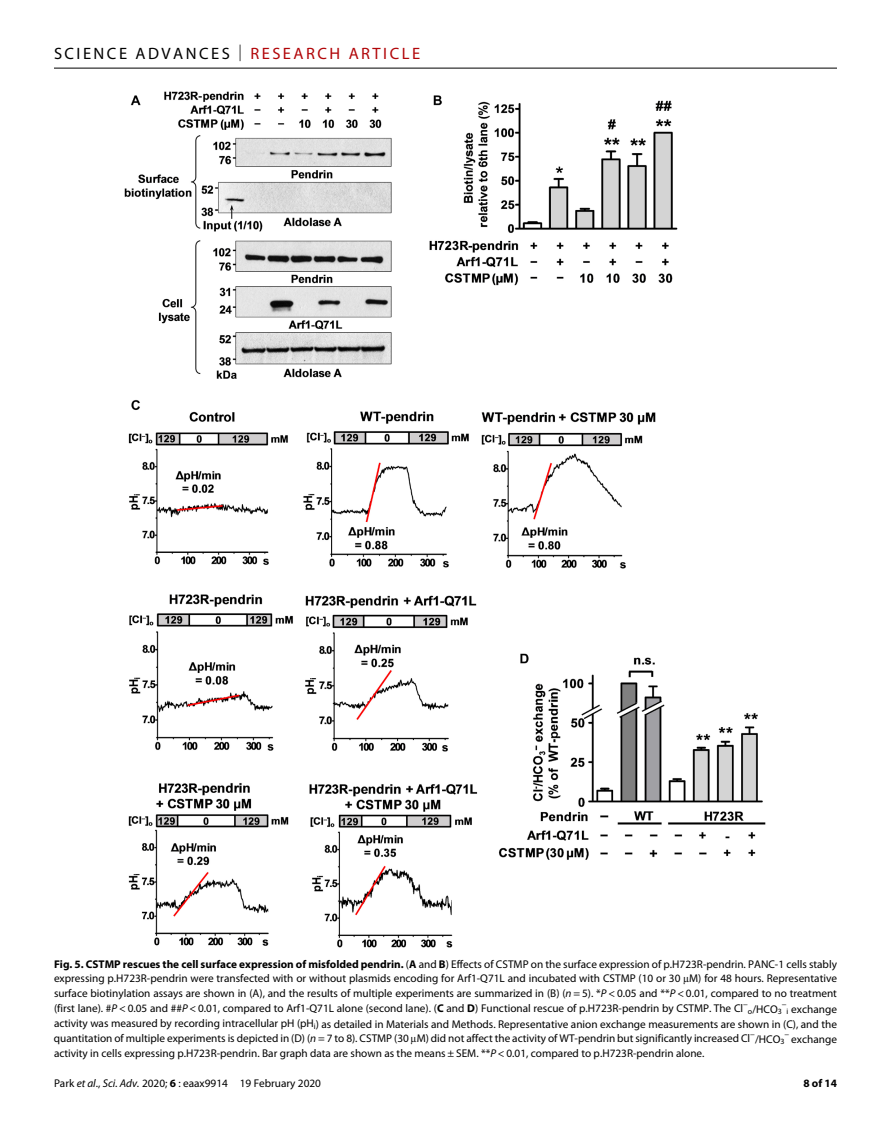
<style>
.page{position:relative;width:891px;height:1134px;background:#fff}
.page>*{position:absolute;margin:0;border:0;box-sizing:border-box;transform-origin:0 0}
.t1{font:16.5px "Myriad Pro";letter-spacing:.15em;color:#000}
.t2{font:11.25px/15px "Myriad Pro";color:#000;text-align:justify}
.t3{font:700 11.25px "Myriad Pro";color:#000}
.t4{font:7.95px "Myriad Pro";color:#000}
.s1{font-weight:300}
.s2{color:#b10508}
.s3{font-weight:700}
.s4{font-style:italic}
</style>
<div class="page">
<hr style="left:54px;top:68px;width:783px;height:1px;background:#000">
<img style="left:125px;top:91px;width:641px;height:857px">
<h1 class="t1" style="left:54px;top:40px;width:368px">SCIENCE ADVANCES <span class="s1">|</span> <span class="s2">RESEARCH ARTICLE</span></h1>
<p class="t2" style="left:54px;top:956px;width:785px"><span class="s3">Fig. 5. CSTMP rescues the cell surface expression of misfolded pendrin.</span> (<span class="s3">A</span> and <span class="s3">B</span>) Effects of CSTMP on the surface expression of p.H723R-pendrin. PANC-1 cells stably expressing p.H723R-pendrin were transfected with or without plasmids encoding for Arf1-Q71L and incubated with CSTMP (10 or 30 M) for 48 hours. Representative surface biotinylation assays are shown in (A), and the results of multiple experiments are summarized in (B) (<span class="s4">n</span> = 5). *<span class="s4">P</span> &lt; 0.05 and **<span class="s4">P</span> &lt; 0.01, compared to no treatment (first lane). #<span class="s4">P</span> &lt; 0.05 and ##<span class="s4">P</span> &lt; 0.01, compared to Arf1-Q71L alone (second lane). (<span class="s3">C</span> and <span class="s3">D</span>) Functional rescue of p.H723R-pendrin by CSTMP. The Cl<sup>−</sup><sub>o</sub>/HCO<sub>3</sub> <sub>i</sub> exchange</p>
<p class="t4" style="left:782px;top:998px;width:6px">−</p>
<p class="t2" style="left:54px;top:1016px;width:785px">activity was measured by recording intracellular pH (pH<sub>i</sub>) as detailed in Materials and Methods. Representative anion exchange measurements are shown in (C), and the quantitation of multiple experiments is depicted in (D) (<span class="s4">n</span> = 7 to 8). CSTMP (30 M) did not affect the activity of WT-pendrin but significantly increased Cl<sup>−</sup>/HCO<sub>3</sub><sup>−</sup> exchange activity in cells expressing p.H723R-pendrin. Bar graph data are shown as the means ± SEM. **<span class="s4">P</span> &lt; 0.01, compared to p.H723R-pendrin alone.</p>
<p class="t2" style="left:54px;top:1076px;width:268px">Park <span class="s4">et al</span>., <span class="s4">Sci. Adv.</span> 2020; <span class="s3">6</span> : eaax9914 19 February 2020</p>
<p class="t3" style="left:803px;top:1074px;width:35px">8 of 14</p>
</div>
